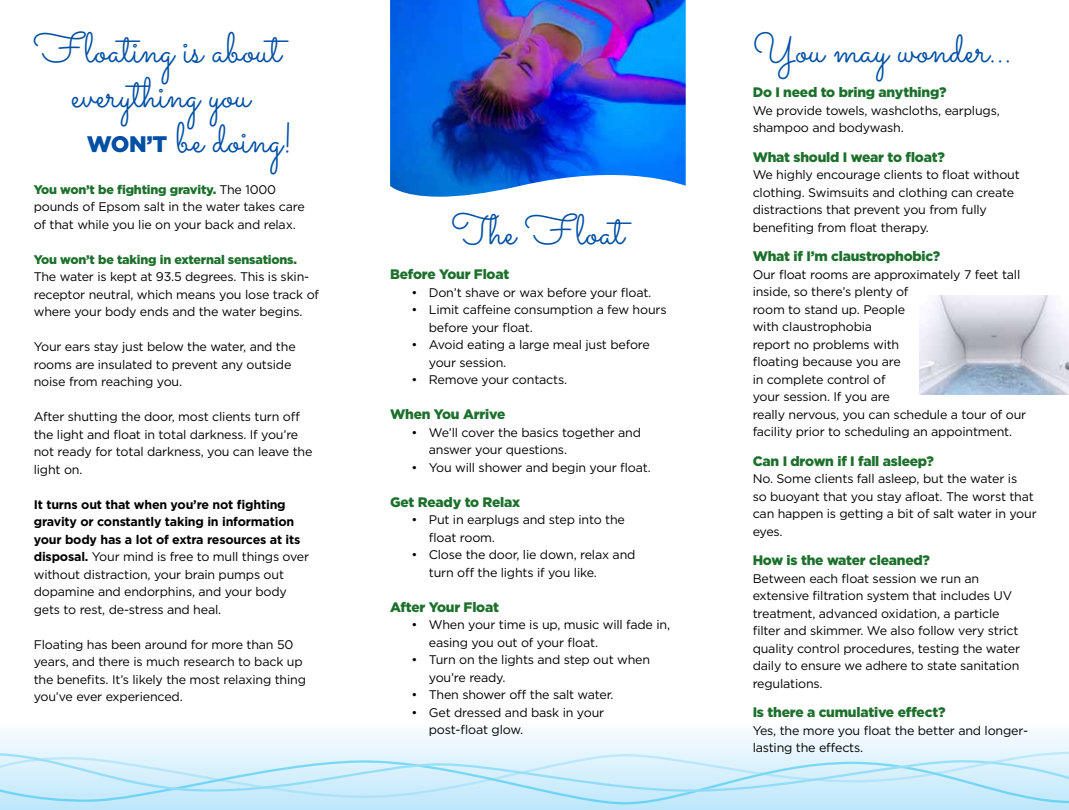
<style>
.page{position:relative;width:1069px;height:810px;background:#fff}
.page>*{position:absolute;margin:0;border:0;box-sizing:border-box;transform-origin:0 0}
.t1{font:42.5px "Sacramento";color:#004fa3}
.t2{font:900 13.75px "Gotham";letter-spacing:-.015em;color:#1d702c}
.t3{font:12.5px/17.5px "Gotham";letter-spacing:-.015em;color:#000}
.t4{font:900 12.5px "Gotham";letter-spacing:-.015em;color:#1d702c}
.s1{font-family:"Gotham";font-weight:900;font-size:22.5px}
.s2{font-weight:900;color:#1d702c}
.s3{font-weight:700}
</style>
<div class="page">
<svg style="left:0;top:732px;width:1069px;height:78px"></svg>
<svg style="left:0;top:751px;width:1069px;height:1px"></svg>
<svg style="left:0;top:795px;width:1069px;height:10px"></svg>
<svg style="left:0;top:752px;width:1069px;height:43px"></svg>
<img style="left:920px;top:295px;width:149px;height:99px">
<img style="left:390px;top:0;width:296px;height:197px">
<h1 class="t1" style="left:34px;top:23px;width:249px">F loating is about</h1>
<h1 class="t1" style="left:71px;top:68px;width:180px">everything you</h1>
<h1 class="t1" style="left:87px;top:113px;width:208px"><span class="s1">WON’T</span> be doing!</h1>
<p class="t3" style="left:34px;top:180px;width:272px"><span class="s2">You won’t be fighting gravity.</span> The 1000 pounds of Epsom salt in the water takes care of that while you lie on your back and relax.</p>
<p class="t4" style="left:34px;top:251px;width:265px">You won’t be taking in external sensations.</p>
<p class="t3" style="left:34px;top:268px;width:287px">The water is kept at 93.5 degrees. This is skin&shy;receptor neutral, which means you lose track of where your body ends and the water begins.</p>
<p class="t3" style="left:34px;top:338px;width:263px">Your ears stay just below the water, and the rooms are insulated to prevent any outside noise from reaching you.</p>
<p class="t3" style="left:34px;top:408px;width:280px">After shutting the door, most clients turn off the light and float in total darkness. If you’re not ready for total darkness, you can leave the light on.</p>
<p class="t3" style="left:34px;top:495px;width:277px"><span class="s3">It turns out that when you’re not fighting gravity or constantly taking in information your body has a lot of extra resources at its disposal.</span> Your mind is free to mull things over without distraction, your brain pumps out dopamine and endorphins, and your body gets to rest, de-stress and heal.</p>
<p class="t3" style="left:34px;top:635px;width:274px">Floating has been around for more than 50 years, and there is much research to back up the benefits. It’s likely the most relaxing thing you’ve ever experienced.</p>
<h1 class="t1" style="left:452px;top:205px;width:174px">The F loat</h1>
<p class="t2" style="left:390px;top:265px;width:121px">Before Your Float</p>
<p class="t3" style="left:411px;top:283px;width:241px">• Don’t shave or wax before your float.</p>
<p class="t3" style="left:429px;top:301px;width:239px;text-indent:-18px">• Limit caffeine consumption a few hours before your float.</p>
<p class="t3" style="left:429px;top:336px;width:223px;text-indent:-18px">• Avoid eating a large meal just before your session.</p>
<p class="t3" style="left:411px;top:371px;width:157px">• Remove your contacts.</p>
<p class="t2" style="left:390px;top:405px;width:117px">When You Arrive</p>
<p class="t3" style="left:429px;top:423px;width:214px;text-indent:-18px">• We’ll cover the basics together and answer your questions.</p>
<p class="t3" style="left:411px;top:458px;width:241px">• You will shower and begin your float.</p>
<p class="t2" style="left:390px;top:492px;width:132px">Get Ready to Relax</p>
<p class="t3" style="left:429px;top:511px;width:198px;text-indent:-18px">• Put in earplugs and step into the float room.</p>
<p class="t3" style="left:429px;top:546px;width:208px;text-indent:-18px">• Close the door, lie down, relax and turn off the lights if you like.</p>
<p class="t2" style="left:390px;top:597px;width:110px">After Your Float</p>
<p class="t3" style="left:429px;top:616px;width:243px;text-indent:-18px">• When your time is up, music will fade in, easing you out of your float.</p>
<p class="t3" style="left:429px;top:651px;width:223px;text-indent:-18px">• Turn on the lights and step out when you’re ready.</p>
<p class="t3" style="left:411px;top:686px;width:204px">• Then shower off the salt water.</p>
<p class="t3" style="left:429px;top:703px;width:177px;text-indent:-18px">• Get dressed and bask in your post-float glow.</p>
<h1 class="t1" style="left:752px;top:23px;width:261px">You may wonder…</h1>
<p class="t2" style="left:752px;top:83px;width:195px">Do I need to bring anything?</p>
<p class="t3" style="left:752px;top:101px;width:249px">We provide towels, washcloths, earplugs, shampoo and bodywash.</p>
<p class="t2" style="left:752px;top:148px;width:194px">What should I wear to float?</p>
<p class="t3" style="left:752px;top:166px;width:269px">We highly encourage clients to float without clothing. Swimsuits and clothing can create distractions that prevent you from fully benefiting from float therapy.</p>
<p class="t2" style="left:752px;top:247px;width:189px">What if I’m claustrophobic?</p>
<p class="t3" style="left:752px;top:265px;width:275px">Our float rooms are approximately 7 feet tall inside, so there’s plenty of<br>room to stand up. People<br>with claustrophobia<br>report no problems with<br>floating because you are<br>in complete control of<br>your session. If you are<br>really nervous, you can schedule a tour of our facility prior to scheduling an appointment.</p>
<p class="t2" style="left:752px;top:452px;width:183px">Can I drown if I fall asleep?</p>
<p class="t3" style="left:752px;top:470px;width:286px">No. Some clients fall asleep, but the water is<br>so buoyant that you stay afloat. The worst that can happen is getting a bit of salt water in your eyes.</p>
<p class="t2" style="left:752px;top:551px;width:179px">How is the water cleaned?</p>
<p class="t3" style="left:752px;top:569px;width:269px">Between each float session we run an extensive filtration system that includes UV treatment, advanced oxidation, a particle filter and skimmer. We also follow very strict quality control procedures, testing the water daily to ensure we adhere to state sanitation regulations.</p>
<p class="t2" style="left:752px;top:703px;width:194px">Is there a cumulative effect?</p>
<p class="t3" style="left:752px;top:721px;width:277px">Yes, the more you float the better and longer&shy;lasting the effects.</p>
</div>
